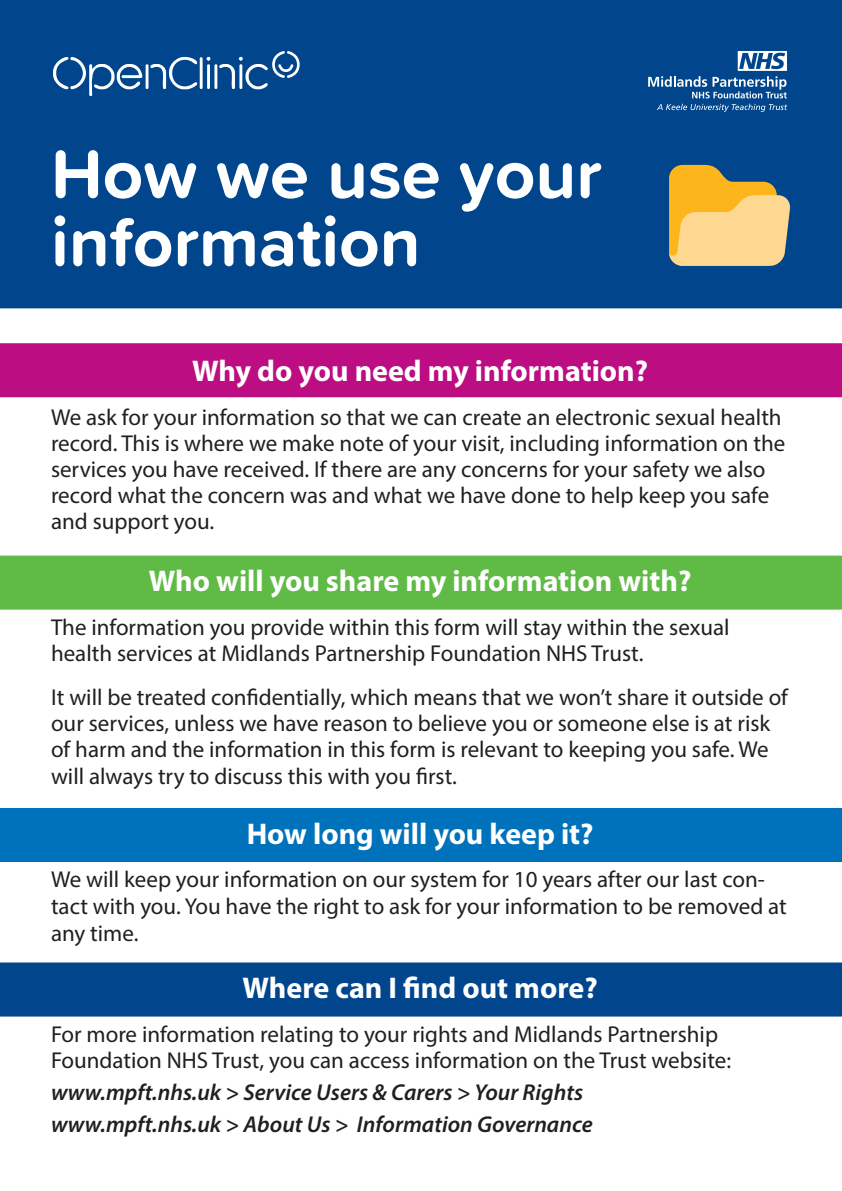
<style>
.page{position:relative;width:842px;height:1191px;background:#fff}
.page>*{position:absolute;margin:0;border:0;box-sizing:border-box;transform-origin:0 0}
.t1{font:700 70.6px/68px "Proxima Soft";color:#fff}
.t2{font:700 30px "Myriad Pro";color:#fff}
.t3{font:23px/26px "Myriad Pro";color:#231f20}
.t4{font:italic 600 23px "Myriad Pro";color:#231f20}
</style>
<div class="page">
<div style="left:0;top:343px;width:842px;height:54px;background:#bc0d83"></div>
<div style="left:0;top:808px;width:842px;height:54px;background:#0072bc"></div>
<div style="left:0;top:962px;width:842px;height:54px;background:#01468c"></div>
<div style="left:0;top:555px;width:842px;height:54px;background:#60bb46"></div>
<div style="left:0;top:0;width:842px;height:308px;background:#01468c"></div>
<svg style="left:670px;top:165px;width:120px;height:101px;background:#dbb86a"></svg>
<hr style="left:146px;top:64px;width:2px;height:25px;background:#fff">
<hr style="left:207px;top:64px;width:3px;height:25px;background:#fff">
<hr style="left:214px;top:64px;width:3px;height:25px;background:#fff">
<svg style="left:150px;top:55px;width:47px;height:34px"></svg>
<svg style="left:53px;top:54px;width:89px;height:42px"></svg>
<hr style="left:200px;top:57px;width:3px;height:32px;background:#fff">
<svg style="left:206px;top:57px;width:4px;height:4px"></svg>
<svg style="left:219px;top:51px;width:81px;height:38px;background:#326aa2"></svg>
<svg style="left:648px;top:51px;width:139px;height:47px;background:#346ba3"></svg>
<svg style="left:657px;top:104px;width:130px;height:8px"></svg>
<p class="t1" style="left:51px;top:138px;width:552px">How we use your information</p>
<p class="t2" style="left:192px;top:351px;width:457px">Why do you need my information?</p>
<p class="t3" style="left:51px;top:404px;width:736px">We ask for your information so that we can create an electronic sexual health record. This is where we make note of your visit, including information on the services you have received. If there are any concerns for your safety we also record what the concern was and what we have done to help keep you safe and support you.</p>
<p class="t2" style="left:149px;top:561px;width:544px">Who will you share my information with?</p>
<p class="t3" style="left:51px;top:614px;width:680px">The information you provide within this form will stay within the sexual health services at Midlands Partnership Foundation NHS Trust.</p>
<p class="t3" style="left:51px;top:683px;width:738px;line-height:26.5px">It will be treated confidentially, which means that we won’t share it outside of our services, unless we have reason to believe you or someone else is at risk of harm and the information in this form is relevant to keeping you safe. We will always try to discuss this with you first.</p>
<p class="t2" style="left:247px;top:814px;width:348px">How long will you keep it?</p>
<p class="t3" style="left:51px;top:866px;width:737px;line-height:26.9px">We will keep your information on our system for 10 years after our last con&shy;tact with you. You have the right to ask for your information to be removed at any time.</p>
<p class="t2" style="left:243px;top:968px;width:357px">Where can I find out more?</p>
<p class="t3" style="left:51px;top:1020px;width:681px">For more information relating to your rights and Midlands Partnership<br>Foundation NHS Trust, you can access information on the Trust website:</p>
<p class="t4" style="left:51px;top:1077px;width:534px">www.mpft.nhs.uk &gt; Service Users &amp; Carers &gt; Your Rights</p>
<p class="t4" style="left:51px;top:1109px;width:543px">www.mpft.nhs.uk &gt; About Us &gt; Information Governance</p>
</div>
